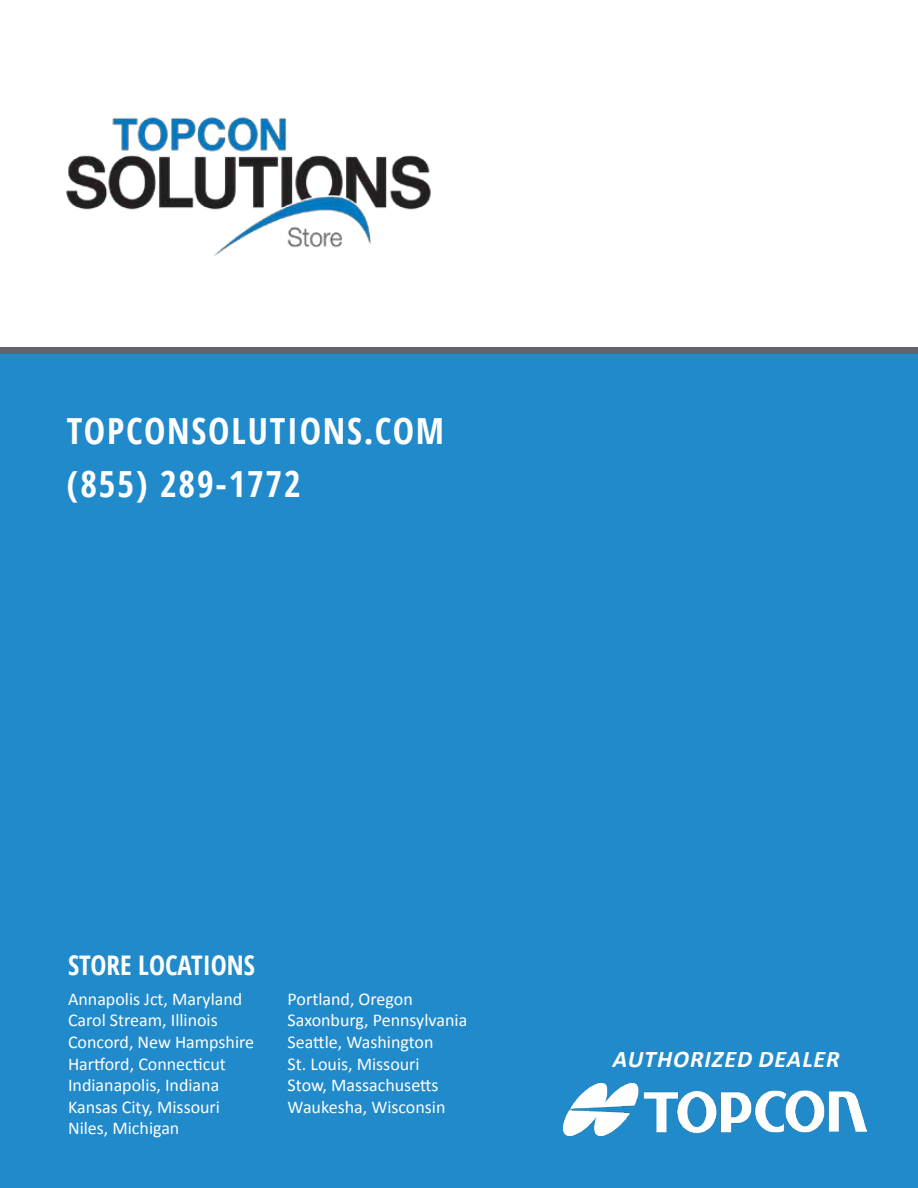
<style>
.page{position:relative;width:918px;height:1188px;background:#fff}
.page>*{position:absolute;margin:0;border:0;box-sizing:border-box;transform-origin:0 0}
.t1{font:700 condensed 36px/52.5px "Open Sans";letter-spacing:.05em;color:#fff}
.t2{font:700 condensed 27px "Open Sans";color:#fff}
.t3{font:italic 700 24px "Calibri";letter-spacing:.04em;color:#fff}
.t4{font:18px/21.6px "Calibri";color:#fff}
</style>
<div class="page">
<div style="left:0;top:351px;width:918px;height:837px;background:#218aca"></div>
<div style="left:0;top:348px;width:918px;height:6px;background:#636468"></div>
<img style="left:563px;top:1084px;width:304px;height:52px">
<img style="left:66px;top:117px;width:365px;height:139px">
<h1 class="t1" style="left:67px;top:404px;width:379px">TOPCONSOLUTIONS.COM (855) 289-1772</h1>
<h2 class="t2" style="left:68px;top:947px;width:189px">STORE LOCATIONS</h2>
<p class="t4" style="left:68px;top:988px;width:188px">Annapolis Jct, Maryland<br>Carol Stream, Illinois<br>Concord, New Hampshire<br>Hartford, Connecticut<br>Indianapolis, Indiana<br>Kansas City, Missouri<br>Niles, Michigan</p>
<p class="t4" style="left:288px;top:988px;width:181px">Portland, Oregon<br>Saxonburg, Pennsylvania<br>Seattle, Washington<br>St. Louis, Missouri<br>Stow, Massachusetts<br>Waukesha, Wisconsin</p>
<h3 class="t3" style="left:613px;top:1044px;width:228px">AUTHORIZED DEALER</h3>
</div>
